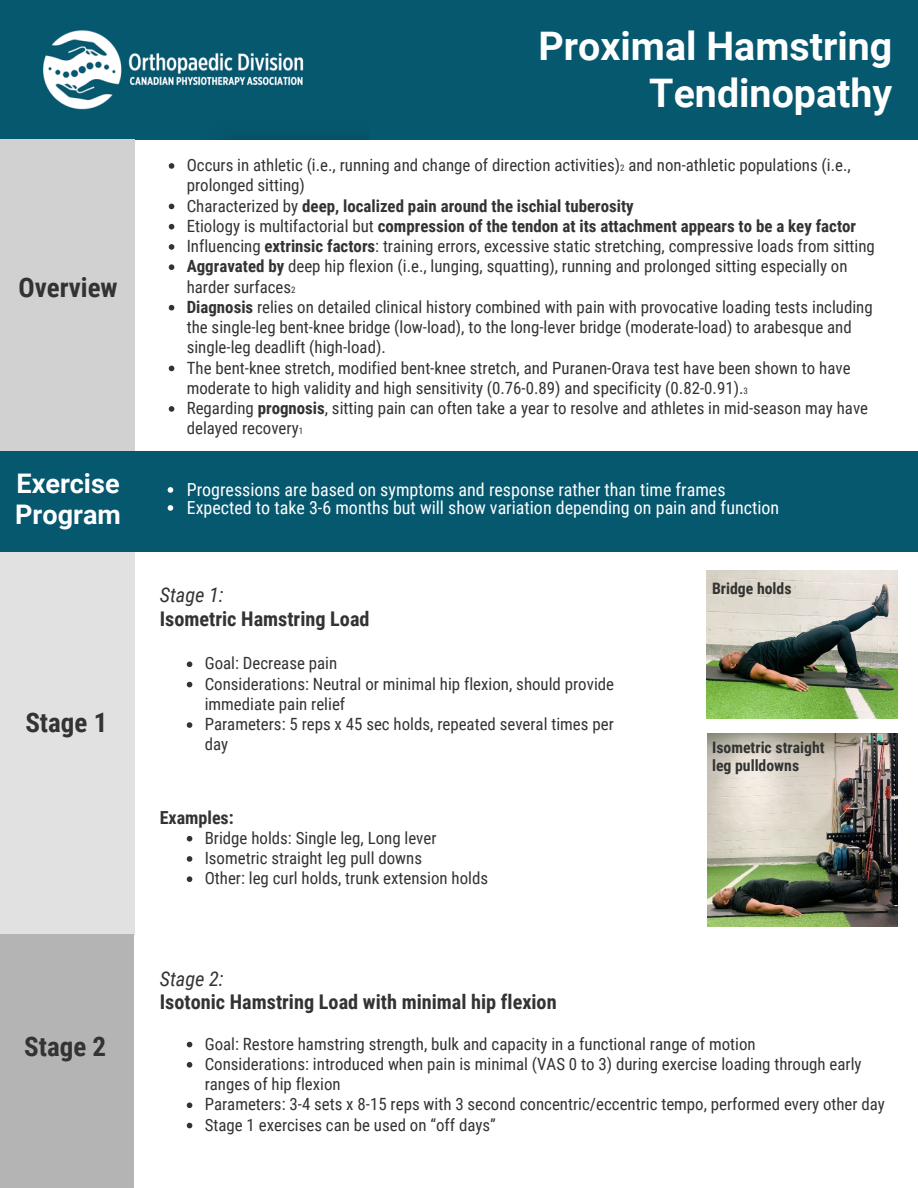
<style>
.page{position:relative;width:918px;height:1188px;background:#fff}
.page>*{position:absolute;margin:0;border:0;box-sizing:border-box;transform-origin:0 0}
.t1{font:700 39.3px/47.2px "Roboto";color:#fff;text-align:right}
.t2{font:700 27px "Roboto Condensed";color:#333}
.t3{font:700 27px/31.5px "Roboto";color:#fff}
.t4{font:700 20.25px "Roboto Condensed";color:#333}
.t5{font:italic 20.25px "Roboto Condensed";color:#333}
.t6{font:18px/18px "Roboto Condensed";color:#fff}
.t7{font:700 18px "Roboto Condensed";color:#333}
.t8{font:16.8px/20.2px "Roboto Condensed";color:#333}
.t9{font:700 15.75px/18px "Roboto Condensed";color:#333}
.s1{font-size:9px}
.s2{font-weight:700}
</style>
<div class="page">
<div style="left:0;top:0;width:918px;height:139px;background:#06586f"></div>
<img style="left:43px;top:30px;width:326px;height:110px">
<div style="left:0;top:139px;width:135px;height:340px;background:#d1d1d1"></div>
<svg style="left:169px;top:163px;width:5px;height:6px"></svg>
<svg style="left:169px;top:204px;width:5px;height:5px"></svg>
<svg style="left:169px;top:224px;width:5px;height:6px"></svg>
<svg style="left:169px;top:244px;width:5px;height:6px"></svg>
<svg style="left:169px;top:264px;width:5px;height:6px"></svg>
<svg style="left:169px;top:305px;width:5px;height:5px"></svg>
<svg style="left:169px;top:366px;width:5px;height:5px"></svg>
<svg style="left:169px;top:406px;width:5px;height:6px"></svg>
<div style="left:0;top:486px;width:135px;height:449px;background:#e1e1e1"></div>
<div style="left:0;top:451px;width:918px;height:100px;background:#06586f"></div>
<svg style="left:187px;top:662px;width:5px;height:5px"></svg>
<svg style="left:187px;top:682px;width:5px;height:5px"></svg>
<svg style="left:187px;top:722px;width:5px;height:6px"></svg>
<svg style="left:187px;top:836px;width:5px;height:6px"></svg>
<svg style="left:187px;top:856px;width:5px;height:6px"></svg>
<svg style="left:187px;top:876px;width:5px;height:6px"></svg>
<img style="left:706px;top:570px;width:192px;height:149px">
<img style="left:708px;top:734px;width:190px;height:193px">
<div style="left:0;top:935px;width:134px;height:253px;background:#b4b4b4"></div>
<svg style="left:187px;top:1042px;width:5px;height:5px"></svg>
<svg style="left:187px;top:1062px;width:5px;height:6px"></svg>
<svg style="left:187px;top:1102px;width:5px;height:6px"></svg>
<svg style="left:187px;top:1123px;width:5px;height:5px"></svg>
<svg style="left:168px;top:487px;width:5px;height:6px"></svg>
<svg style="left:168px;top:505px;width:5px;height:6px"></svg>
<h2 class="t2" style="left:18px;top:268px;width:101px">Overview</h2>
<h2 class="t3" style="left:15px;top:466px;width:107px">Exercise<br>Program</h2>
<h2 class="t2" style="left:25px;top:704px;width:83px">Stage 1</h2>
<h2 class="t2" style="left:24px;top:1028px;width:83px">Stage 2</h2>
<h1 class="t1" style="left:538px;top:21px;width:355px">Proximal Hamstring<br>Tendinopathy</h1>
<p class="t8" style="left:187px;top:154px;width:690px">Occurs in athletic (i.e., running and change of direction activities)<span class="s1">2</span> and non-athletic populations (i.e., prolonged sitting)<br>Characterized by <span class="s2">deep, localized pain around the ischial tuberosity<br></span>Etiology is multifactorial but <span class="s2">compression of the tendon at its attachment appears to be a key factor </span>Influencing <span class="s2">extrinsic factors</span>: training errors, excessive static stretching, compressive loads from sitting <span class="s2">Aggravated by</span> deep hip flexion (i.e., lunging, squatting), running and prolonged sitting especially on harder surfaces<span class="s1">2<br></span><span class="s2">Diagnosis</span> relies on detailed clinical history combined with pain with provocative loading tests including the single-leg bent-knee bridge (low-load), to the long-lever bridge (moderate-load) to arabesque and single-leg deadlift (high-load).<br>The bent-knee stretch, modified bent-knee stretch, and Puranen-Orava test have been shown to have moderate to high validity and high sensitivity (0.76-0.89) and specificity (0.82-0.91).<span class="s1">3<br></span>Regarding <span class="s2">prognosis</span>, sitting pain can often take a year to resolve and athletes in mid-season may have delayed recovery<span class="s1">1</span></p>
<p class="t6" style="left:187px;top:480px;width:594px">Progressions are based on symptoms and response rather than time frames<br>Expected to take 3-6 months but will show variation depending on pain and function</p>
<p class="t5" style="left:160px;top:580px;width:65px">Stage 1:</p>
<p class="t4" style="left:160px;top:604px;width:211px">Isometric Hamstring Load</p>
<p class="t8" style="left:205px;top:653px;width:411px">Goal: Decrease pain<br>Considerations: Neutral or minimal hip flexion, should provide immediate pain relief<br>Parameters: 5 reps x 45 sec holds, repeated several times per day</p>
<p class="t7" style="left:160px;top:804px;width:75px">Examples:</p>
<p class="t8" style="left:205px;top:827px;width:285px">Bridge holds: Single leg, Long lever<br>Isometric straight leg pull downs<br>Other: leg curl holds, trunk extension holds</p>
<p class="t9" style="left:712px;top:579px;width:81px">Bridge holds</p>
<p class="t9" style="left:712px;top:737px;width:114px">Isometric straight leg pulldowns</p>
<p class="t5" style="left:160px;top:964px;width:65px">Stage 2:</p>
<p class="t4" style="left:160px;top:988px;width:398px">Isotonic Hamstring Load with minimal hip flexion</p>
<p class="t8" style="left:205px;top:1033px;width:682px">Goal: Restore hamstring strength, bulk and capacity in a functional range of motion<br>Considerations: introduced when pain is minimal (VAS 0 to 3) during exercise loading through early ranges of hip flexion<br>Parameters: 3-4 sets x 8-15 reps with 3 second concentric/eccentric tempo, performed every other day Stage 1 exercises can be used on “off days”</p>
</div>
